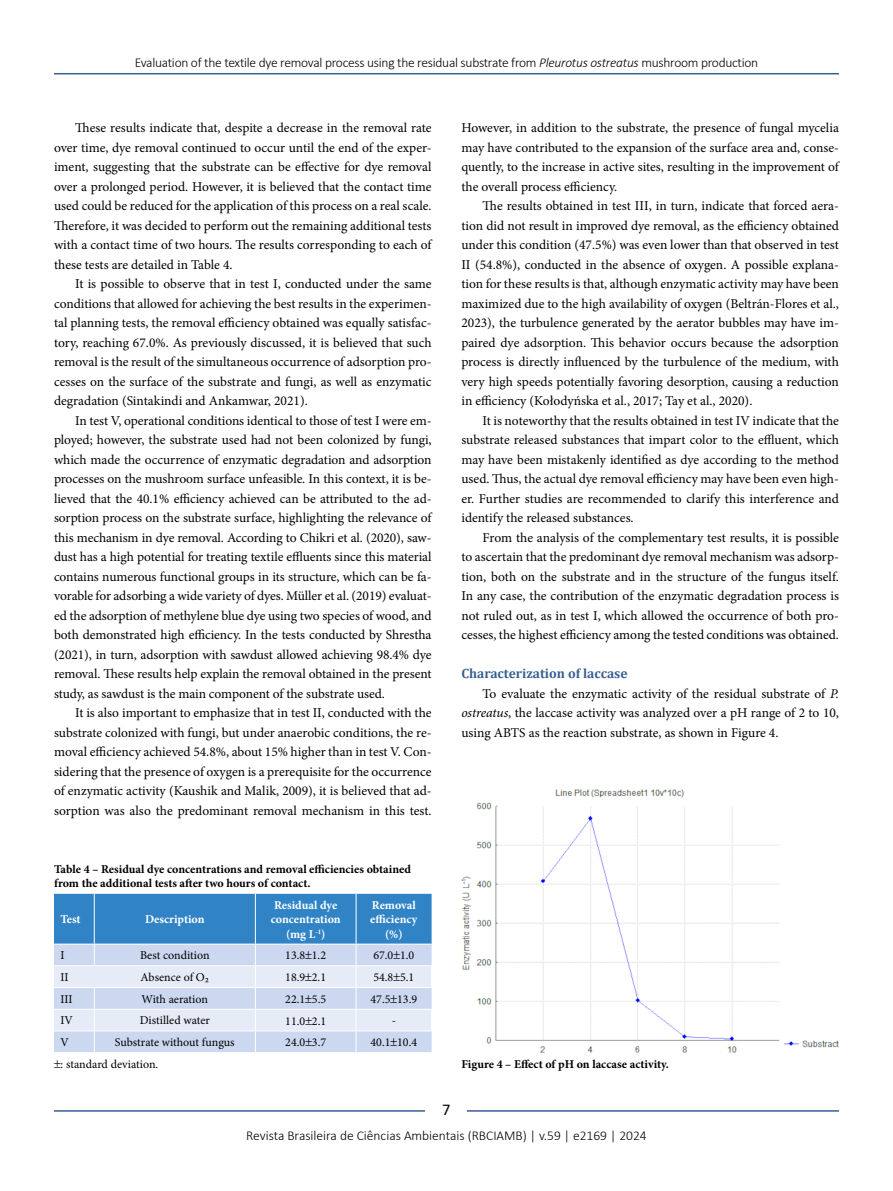
<style>
.page{position:relative;width:893px;height:1191px;background:#fff}
.page>*{position:absolute;margin:0;border:0;box-sizing:border-box;transform-origin:0 0}
.t1{font:16.5px "Calibri";color:#000}
.t2{font:13.5px/19.5px "Minion Pro";color:#000;text-align:justify}
.t3{font:300 13.5px "Calibri";letter-spacing:-.02em;color:#000}
.t4{font:300 13.5px "Calibri";color:#000}
.t5{font:700 13.5px "Cambria";color:#365f92}
.t6{font:12px "Minion Pro";color:#000}
.t7{font:700 12px/14.4px "Minion Pro";color:#000}
.t8{font:700 12px/14.4px "Minion Pro";color:#fff;text-align:center}
.s1{font-style:italic}
</style>
<div class="page">
<hr style="left:54px;top:73px;width:785px;height:1px;background:#365f92">
<hr style="left:54px;top:1110px;width:785px;height:1px;background:#365f92">
<div style="left:426px;top:1096px;width:41px;height:26px;background:#fff"></div>
<img style="left:461px;top:789px;width:378px;height:264px">
<svg style="left:54px;top:893px;width:378px;height:159px;background:#a4c4e5"></svg>
<p class="t3" style="left:135px;top:54px;width:625px">Evaluation of the textile dye removal process using the residual substrate from <span class="s1">Pleurotus ostreatus</span> mushroom production</p>
<p class="t2" style="left:54px;top:118px;width:379px;text-indent:21px">These results indicate that, despite a decrease in the removal rate over time, dye removal continued to occur until the end of the exper&shy;iment, suggesting that the substrate can be effective for dye removal over a prolonged period. However, it is believed that the contact time used could be reduced for the application of this process on a real scale.<br>Therefore, it was decided to perform out the remaining additional tests with a contact time of two hours. The results corresponding to each of these tests are detailed in Table 4.</p>
<p class="t2" style="left:54px;top:274px;width:379px;text-indent:21px">It is possible to observe that in test I, conducted under the same conditions that allowed for achieving the best results in the experimen&shy;tal planning tests, the removal efficiency obtained was equally satisfac&shy;tory, reaching 67.0%. As previously discussed, it is believed that such removal is the result of the simultaneous occurrence of adsorption pro&shy;cesses on the surface of the substrate and fungi, as well as enzymatic degradation (Sintakindi and Ankamwar, 2021).</p>
<p class="t2" style="left:54px;top:410px;width:379px;text-indent:21px">In test V, operational conditions identical to those of test I were em&shy;ployed; however, the substrate used had not been colonized by fungi, which made the occurrence of enzymatic degradation and adsorption processes on the mushroom surface unfeasible. In this context, it is be&shy;lieved that the 40.1% efficiency achieved can be attributed to the ad&shy;sorption process on the substrate surface, highlighting the relevance of this mechanism in dye removal. According to Chikri et al. (2020), saw&shy;dust has a high potential for treating textile effluents since this material contains numerous functional groups in its structure, which can be fa&shy;vorable for adsorbing a wide variety of dyes. Müller et al. (2019) evaluat&shy;ed the adsorption of methylene blue dye using two species of wood, and both demonstrated high efficiency. In the tests conducted by Shrestha (2021), in turn, adsorption with sawdust allowed achieving 98.4% dye removal. These results help explain the removal obtained in the present study, as sawdust is the main component of the substrate used.</p>
<p class="t2" style="left:54px;top:703px;width:379px;text-indent:21px">It is also important to emphasize that in test II, conducted with the substrate colonized with fungi, but under anaerobic conditions, the re&shy;moval efficiency achieved 54.8%, about 15% higher than in test V. Con&shy;sidering that the presence of oxygen is a prerequisite for the occurrence of enzymatic activity (Kaushik and Malik, 2009), it is believed that ad&shy;sorption was also the predominant removal mechanism in this test.</p>
<p class="t7" style="left:54px;top:862px;width:359px">Table 4 – Residual dye concentrations and removal efficiencies obtained from the additional tests after two hours of contact.</p>
<p class="t8" style="left:60px;top:912px;width:22px">Test</p>
<p class="t8" style="left:145px;top:912px;width:61px">Description</p>
<p class="t8" style="left:271px;top:897px;width:72px">Residual dye concentration (mg L<sup>-1</sup>)</p>
<p class="t8" style="left:370px;top:897px;width:49px">Removal efficiency (%)</p>
<p class="t6" style="left:60px;top:947px;width:6px">I</p>
<p class="t6" style="left:140px;top:947px;width:71px">Best condition</p>
<p class="t6" style="left:285px;top:947px;width:42px">13.8 1.2</p>
<p class="t6" style="left:373px;top:947px;width:42px">67.0 1.0</p>
<p class="t6" style="left:60px;top:969px;width:10px">II</p>
<p class="t6" style="left:141px;top:969px;width:70px">Absence of O₂</p>
<p class="t6" style="left:285px;top:969px;width:42px">18.9 2.1</p>
<p class="t6" style="left:373px;top:969px;width:42px">54.8 5.1</p>
<p class="t6" style="left:60px;top:991px;width:14px">III</p>
<p class="t6" style="left:142px;top:991px;width:68px">With aeration</p>
<p class="t6" style="left:285px;top:991px;width:42px">22.1 5.5</p>
<p class="t6" style="left:371px;top:991px;width:48px">47.5 13.9</p>
<p class="t6" style="left:60px;top:1012px;width:14px">IV</p>
<p class="t6" style="left:140px;top:1012px;width:72px">Distilled water</p>
<p class="t6" style="left:285px;top:1012px;width:42px">11.0 2.1</p>
<p class="t6" style="left:392px;top:1012px;width:6px">-</p>
<p class="t6" style="left:60px;top:1034px;width:10px">V</p>
<p class="t6" style="left:115px;top:1034px;width:121px">Substrate without fungus</p>
<p class="t6" style="left:285px;top:1034px;width:42px">24.0 3.7</p>
<p class="t6" style="left:371px;top:1034px;width:48px">40.1 10.4</p>
<p class="t6" style="left:61px;top:1056px;width:99px">: standard deviation.</p>
<p class="t2" style="left:461px;top:118px;width:379px">However, in addition to the substrate, the presence of fungal mycelia may have contributed to the expansion of the surface area and, conse&shy;quently, to the increase in active sites, resulting in the improvement of the overall process efficiency.</p>
<p class="t2" style="left:461px;top:196px;width:379px;text-indent:21px">The results obtained in test III, in turn, indicate that forced aera&shy;tion did not result in improved dye removal, as the efficiency obtained under this condition (47.5%) was even lower than that observed in test II (54.8%), conducted in the absence of oxygen. A possible explana&shy;tion for these results is that, although enzymatic activity may have been maximized due to the high availability of oxygen (Beltrán-Flores et al., 2023), the turbulence generated by the aerator bubbles may have im&shy;paired dye adsorption. This behavior occurs because the adsorption process is directly influenced by the turbulence of the medium, with very high speeds potentially favoring desorption, causing a reduction in efficiency (Kołodyńska et al., 2017; Tay et al., 2020).</p>
<p class="t2" style="left:461px;top:410px;width:379px;text-indent:21px">It is noteworthy that the results obtained in test IV indicate that the substrate released substances that impart color to the effluent, which may have been mistakenly identified as dye according to the method used. Thus, the actual dye removal efficiency may have been even high&shy;er. Further studies are recommended to clarify this interference and identify the released substances.</p>
<p class="t2" style="left:461px;top:527px;width:379px;text-indent:21px">From the analysis of the complementary test results, it is possible to ascertain that the predominant dye removal mechanism was adsorp&shy;tion, both on the substrate and in the structure of the fungus itself.<br>In any case, the contribution of the enzymatic degradation process is not ruled out, as in test I, which allowed the occurrence of both pro&shy;cesses, the highest efficiency among the tested conditions was obtained.</p>
<p class="t5" style="left:461px;top:664px;width:168px">Characterization of laccase</p>
<p class="t2" style="left:461px;top:683px;width:379px;text-indent:21px">To evaluate the enzymatic activity of the residual substrate of <span class="s1">P. ostreatus</span>, the laccase activity was analyzed over a pH range of 2 to 10, using ABTS as the reaction substrate, as shown in Figure 4.</p>
<p class="t7" style="left:461px;top:1057px;width:209px">Figure 4 – Effect of pH on laccase activity.</p>
<p class="t1" style="left:442px;top:1098px;width:10px">7</p>
<p class="t4" style="left:246px;top:1126px;width:402px">Revista Brasileira de Ciências Ambientais (RBCIAMB) | v.59 | e2169 | 2024</p>
</div>
